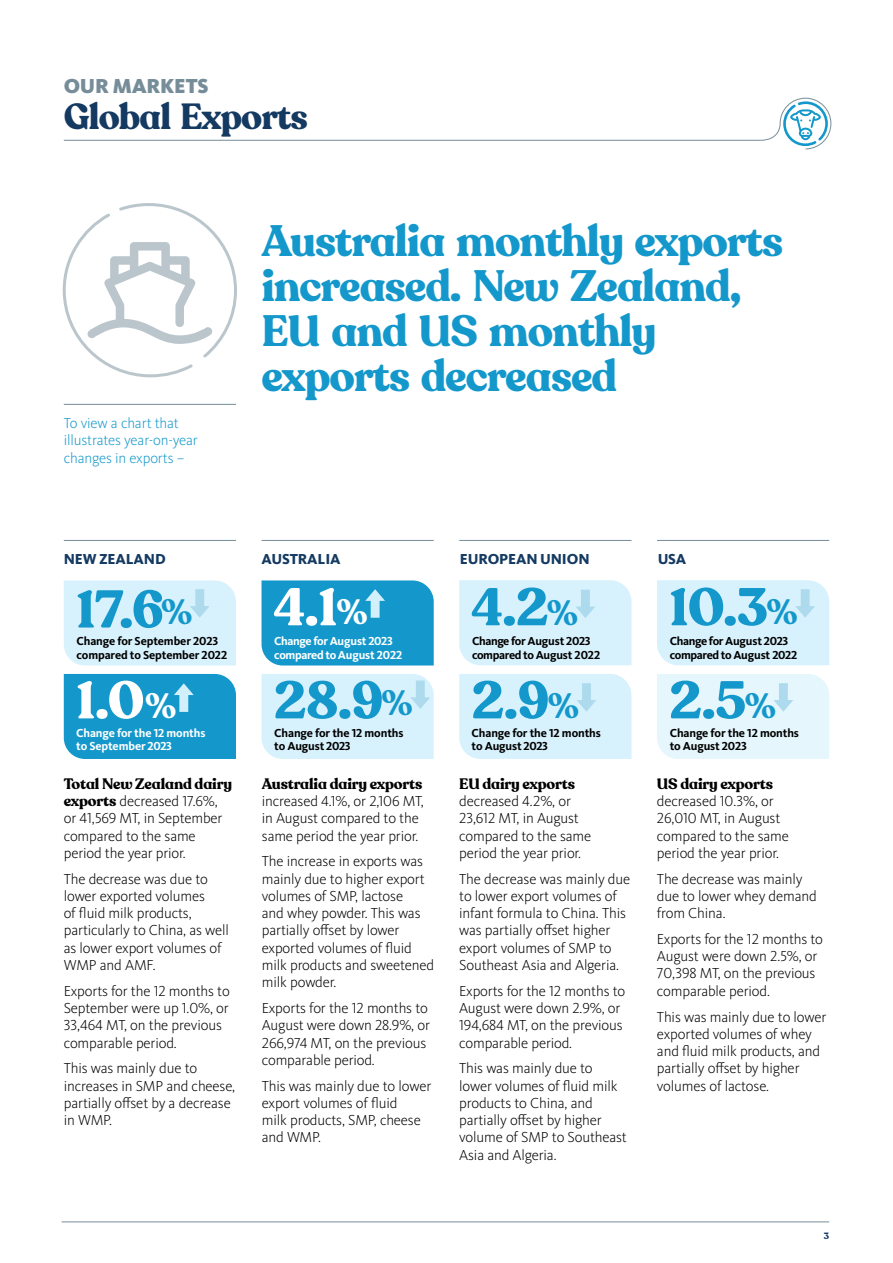
<style>
.page{position:relative;width:893px;height:1263px;background:#fff}
.page>*{position:absolute;margin:0;border:0;box-sizing:border-box;transform-origin:0 0}
.t1{font:700 52.5px "Recoleta Alt";color:#1498cb}
.t2{font:700 52.5px "Recoleta Alt";color:#fff}
.t3{font:700 43.5px/45px "Recoleta Alt";letter-spacing:-.025em;color:#1498cb}
.t4{font:700 36px "Recoleta Alt";letter-spacing:-.025em;color:#143a62}
.t5{font:700 34.8px "Recoleta Alt";color:#1498cb}
.t6{font:700 34.8px "Recoleta Alt";color:#fff}
.t7{font:900 21px "Kievit OT";letter-spacing:-.01em;color:#768d99}
.t8{font:300 15px/17.2px "Kievit OT";letter-spacing:-.01em;color:#000}
.t9{font:700 15px "Recoleta Alt";letter-spacing:-.01em;color:#000}
.t10{font:300 15px/17.2px "Kievit OT";letter-spacing:-.01em;color:#1498cb}
.t11{font:800 15px "Kievit OT";letter-spacing:-.01em;color:#143a62}
.t12{font:700 12px/13.5px "Kievit OT";letter-spacing:-.01em;color:#000}
.t13{font:700 12px/13.5px "Kievit OT";letter-spacing:-.03em;color:#000}
.t14{font:700 12px/13.5px "Kievit OT";letter-spacing:-.03em;color:#fff}
.t15{font:700 12px/13.5px "Kievit OT";letter-spacing:-.01em;color:#fff}
.t16{font:700 9px "Recoleta Alt";color:#143a62}
.s1{font-size:34.8px}
.s2{font-family:"Recoleta Alt";font-weight:700}
</style>
<div class="page">
<hr style="left:64px;top:404px;width:172px;height:1px;background:#768d99">
<svg style="left:62px;top:203px;width:175px;height:175px"></svg>
<hr style="left:62px;top:1221px;width:767px;height:1px;background:#768d99">
<svg style="left:63px;top:97px;width:769px;height:53px"></svg>
<hr style="left:64px;top:540px;width:172px;height:1px;background:#768d99">
<hr style="left:261px;top:540px;width:173px;height:1px;background:#768d99">
<hr style="left:459px;top:540px;width:172px;height:1px;background:#768d99">
<hr style="left:657px;top:540px;width:172px;height:1px;background:#768d99">
<div style="left:657px;top:580px;width:172px;height:85px;background:#d8f2fd"></div>
<div style="left:261px;top:580px;width:173px;height:85px;background:#1498cb"></div>
<div style="left:64px;top:580px;width:172px;height:85px;background:#d8f2fd"></div>
<div style="left:459px;top:580px;width:172px;height:85px;background:#d8f2fd"></div>
<div style="left:657px;top:674px;width:172px;height:85px;background:#e5f6fd"></div>
<div style="left:64px;top:674px;width:172px;height:85px;background:#1498cb"></div>
<div style="left:459px;top:674px;width:172px;height:85px;background:#d8f2fd"></div>
<div style="left:261px;top:674px;width:173px;height:85px;background:#d8f2fd"></div>
<h3 class="t7" style="left:64px;top:73px;width:146px">OUR MARKETS</h3>
<h3 class="t4" style="left:64px;top:93px;width:246px">Global Exports</h3>
<p class="t10" style="left:64px;top:415px;width:136px">To view a chart that illustrates year-on-year changes in exports –</p>
<h2 class="t3" style="left:261px;top:220px;width:523px">Australia monthly exports increased. New Zealand,<br>EU and US monthly exports decreased</h2>
<p class="t11" style="left:64px;top:550px;width:104px">NEW ZEALAND</p>
<p class="t11" style="left:261px;top:550px;width:81px">AUSTRALIA</p>
<p class="t11" style="left:460px;top:550px;width:131px">EUROPEAN UNION</p>
<p class="t11" style="left:658px;top:550px;width:30px">USA</p>
<h3 class="t5" style="left:161px;top:590px;width:33px">%</h3>
<h3 class="t6" style="left:336px;top:590px;width:33px">%</h3>
<h3 class="t5" style="left:547px;top:591px;width:33px">%</h3>
<h3 class="t5" style="left:766px;top:590px;width:33px">%</h3>
<h1 class="t1" style="left:76px;top:576px;width:89px">17.6</h1>
<h1 class="t2" style="left:274px;top:574px;width:65px">4.1</h1>
<h1 class="t1" style="left:472px;top:574px;width:78px">4.2</h1>
<h1 class="t1" style="left:669px;top:574px;width:100px">10.3</h1>
<p class="t12" style="left:77px;top:634px;width:152px">Change for September 2023 compared to September 2022</p>
<p class="t13" style="left:670px;top:634px;width:129px">Change for August 2023 compared to August 2022</p>
<p class="t14" style="left:274px;top:634px;width:130px">Change for August 2023 compared to August 2022</p>
<p class="t13" style="left:472px;top:634px;width:130px">Change for August 2023 compared to August 2022</p>
<h1 class="t2" style="left:76px;top:667px;width:70px">1.0</h1>
<h1 class="t1" style="left:274px;top:667px;width:307px">28.9<span class="s1">%</span> 2.9<span class="s1">%</span></h1>
<h1 class="t1" style="left:669px;top:667px;width:78px">2.5</h1>
<h3 class="t6" style="left:145px;top:684px;width:33px">%</h3>
<h3 class="t5" style="left:745px;top:684px;width:33px">%</h3>
<p class="t15" style="left:76px;top:726px;width:131px">Change for the 12 months to September 2023</p>
<p class="t12" style="left:472px;top:726px;width:131px">Change for the 12 months to August 2023</p>
<p class="t12" style="left:274px;top:726px;width:131px">Change for the 12 months to August 2023</p>
<p class="t9" style="left:64px;top:774px;width:170px">Total New Zealand dairy</p>
<p class="t8" style="left:64px;top:793px;width:160px"><span class="s2">exports</span> decreased 17.6%, or 41,569 MT, in September compared to the same period the year prior.</p>
<p class="t8" style="left:64px;top:870px;width:167px">The decrease was due to lower exported volumes<br>of fluid milk products, particularly to China, as well as lower export volumes of<br>WMP and AMF.</p>
<p class="t8" style="left:64px;top:982px;width:168px">Exports for the 12 months to<br>September were up 1.0%, or<br>33,464 MT, on the previous comparable period.</p>
<p class="t8" style="left:64px;top:1060px;width:173px">This was mainly due to increases in SMP and cheese, partially offset by a decrease in WMP.</p>
<p class="t9" style="left:262px;top:774px;width:162px">Australia dairy exports</p>
<p class="t8" style="left:262px;top:793px;width:163px">increased 4.1%, or 2,106 MT, in August compared to the same period the year prior.</p>
<p class="t8" style="left:262px;top:853px;width:174px">The increase in exports was mainly due to higher export volumes of SMP, lactose<br>and whey powder. This was partially offset by lower exported volumes of fluid milk products and sweetened milk powder.</p>
<p class="t8" style="left:262px;top:1000px;width:170px">Exports for the 12 months to<br>August were down 28.9%, or<br>266,974 MT, on the previous comparable period.</p>
<p class="t8" style="left:262px;top:1077px;width:171px">This was mainly due to lower export volumes of fluid<br>milk products, SMP, cheese and WMP.</p>
<p class="t9" style="left:459px;top:774px;width:117px">EU dairy exports</p>
<p class="t8" style="left:459px;top:793px;width:134px">decreased 4.2%, or<br>23,612 MT, in August compared to the same period the year prior.</p>
<p class="t8" style="left:459px;top:870px;width:172px">The decrease was mainly due to lower export volumes of infant formula to China. This was partially offset higher export volumes of SMP to<br>Southeast Asia and Algeria.</p>
<p class="t8" style="left:459px;top:982px;width:168px">Exports for the 12 months to<br>August were down 2.9%, or<br>194,684 MT, on the previous comparable period.</p>
<p class="t8" style="left:459px;top:1060px;width:169px">This was mainly due to lower volumes of fluid milk products to China, and partially offset by higher volume of SMP to Southeast<br>Asia and Algeria.</p>
<p class="t12" style="left:670px;top:726px;width:131px">Change for the 12 months to August 2023</p>
<p class="t9" style="left:657px;top:774px;width:117px">US dairy exports</p>
<p class="t8" style="left:657px;top:793px;width:134px">decreased 10.3%, or<br>26,010 MT, in August compared to the same period the year prior.</p>
<p class="t8" style="left:657px;top:870px;width:161px">The decrease was mainly due to lower whey demand from China.</p>
<p class="t8" style="left:657px;top:931px;width:168px">Exports for the 12 months to<br>August were down 2.5%, or<br>70,398 MT, on the previous comparable period.</p>
<p class="t8" style="left:657px;top:1008px;width:171px">This was mainly due to lower exported volumes of whey and fluid milk products, and partially offset by higher volumes of lactose.</p>
<p class="t16" style="left:824px;top:1230px;width:7px">3</p>
</div>
